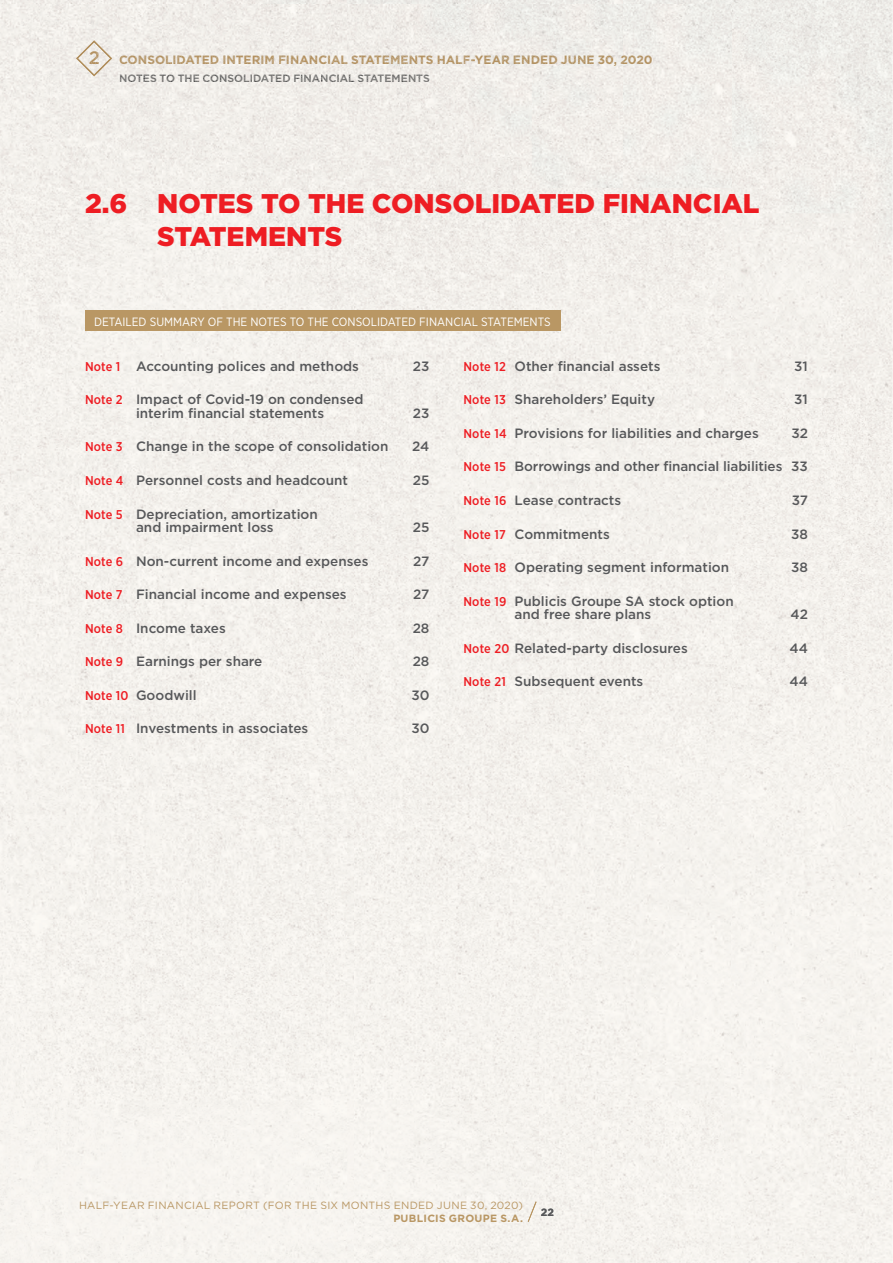
<style>
.page{position:relative;width:893px;height:1263px;background:#fff}
.page>*{position:absolute;margin:0;border:0;box-sizing:border-box;transform-origin:0 0}
.t1{font:900 27px/33px "Gotham";color:#ee1d23}
.t2{font:500 13.5px/13.5px "Gotham";color:#57585a}
.t3{font:700 12px "Gotham";color:#b49260}
.t4{font:12px "Gotham Narrow";color:#fff}
.t5{font:10.5px "Gotham";letter-spacing:.025em;color:#b99764}
.t6{font:500 10.5px "Gotham";color:#555}
.t7{font:700 10.5px "Gotham";letter-spacing:.025em;color:#b99764}
.t8{font:700 10.5px "Gotham";color:#57585a}
.s1{font-weight:500;font-size:18px;color:#b49160}
.s2{color:#b49261}
.s3{color:#b49160}
.s4{color:#a6875a}
.s5{color:#a6885a}
.s6{color:#a28457}
.s7{color:#a7885a}
.s8{color:#b39160}
.s9{color:#4e4d4d}
.s10{color:#4e4e4e}
.s11{color:#515052}
.s12{color:#535352}
.s13{color:#545353}
.s14{font-family:"Gotham Narrow";font-size:12.75px;color:#ee1d23}
</style>
<div class="page">
<img style="left:0;top:0;width:892px;height:1263px">
<img style="left:120px;top:55px;width:533px;height:11px">
<svg style="left:76px;top:40px;width:36px;height:37px"></svg>
<img style="left:120px;top:74px;width:309px;height:8px">
<div style="left:85px;top:311px;width:475px;height:20px;background:#b99764"></div>
<svg style="left:527px;top:1201px;width:26px;height:22px"></svg>
<p class="t3" style="left:89px;top:54px;width:565px"><span class="s1">2</span> <span class="s2">CONSOL</span>IDA<span class="s2">TED IN</span><span class="s3">TER</span><span class="s4">IM</span> <span class="s5">FIN</span><span class="s3">ANC</span><span class="s6">IAL</span> <span class="s3">ST</span>ATE<span class="s6">MEN</span><span class="s3">TS</span> <span class="s2">HAL</span><span class="s3">F-Y</span><span class="s7">EAR</span> EN<span class="s8">DED</span> JU<span class="s8">NE</span> 30, 20<span class="s8">20</span></p>
<p class="t6" style="left:119px;top:74px;width:312px"><span class="s9">NOT</span>ES <span class="s10">TO</span> THE <span class="s11">CO</span>NSO<span class="s12">LID</span>ATED F<span class="s13">INA</span>NCIAL STATEM<span class="s10">ENT</span>S</p>
<h1 class="t1" style="left:157px;top:189px;width:604px;text-indent:-72px">2.6 NOTES TO THE CONSOLIDATED FINANCIAL<br>STATEMENTS</h1>
<p class="t4" style="left:94px;top:316px;width:458px">DETAILED SUMMARY OF THE NOTES TO THE CONSOLIDATED FINANCIAL STATEMENTS</p>
<p class="t2" style="left:85px;top:361px;width:275px"><span class="s14">Note 1</span> Accounting polices and methods</p>
<p class="t2" style="left:413px;top:361px;width:18px">23</p>
<p class="t2" style="left:136px;top:394px;width:229px;text-indent:-51px"><span class="s14">Note 2</span> Impact of Covid-19 on condensed interim financial statements</p>
<p class="t2" style="left:413px;top:408px;width:18px">23</p>
<p class="t2" style="left:85px;top:441px;width:305px"><span class="s14">Note 3</span> Change in the scope of consolidation</p>
<p class="t2" style="left:412px;top:441px;width:19px">24</p>
<p class="t2" style="left:85px;top:475px;width:265px"><span class="s14">Note 4</span> Personnel costs and headcount</p>
<p class="t2" style="left:413px;top:475px;width:18px">25</p>
<p class="t2" style="left:85px;top:508px;width:234px;text-align:center"><span class="s14">Note 5</span> Depreciation, amortization and impairment loss</p>
<p class="t2" style="left:413px;top:522px;width:18px">25</p>
<p class="t2" style="left:85px;top:555px;width:285px"><span class="s14">Note 6</span> Non-current income and expenses</p>
<p class="t2" style="left:413px;top:555px;width:18px">27</p>
<p class="t2" style="left:85px;top:589px;width:263px"><span class="s14">Note 7</span> Financial income and expenses</p>
<p class="t2" style="left:413px;top:589px;width:18px">27</p>
<p class="t2" style="left:85px;top:622px;width:142px"><span class="s14">Note 8</span> Income taxes</p>
<p class="t2" style="left:413px;top:622px;width:18px">28</p>
<p class="t2" style="left:85px;top:656px;width:179px"><span class="s14">Note 9</span> Earnings per share</p>
<p class="t2" style="left:413px;top:656px;width:18px">28</p>
<p class="t2" style="left:85px;top:689px;width:113px"><span class="s14">Note 10</span> Goodwill</p>
<p class="t2" style="left:411px;top:689px;width:20px">30</p>
<p class="t2" style="left:85px;top:723px;width:225px"><span class="s14">Note 11</span> Investments in associates</p>
<p class="t2" style="left:411px;top:723px;width:20px">30</p>
<p class="t2" style="left:463px;top:361px;width:198px"><span class="s14">Note 12</span> Other financial assets</p>
<p class="t2" style="left:794px;top:361px;width:15px">31</p>
<p class="t2" style="left:463px;top:394px;width:193px"><span class="s14">Note 13</span> Shareholders’ Equity</p>
<p class="t2" style="left:794px;top:394px;width:15px">31</p>
<p class="t2" style="left:463px;top:428px;width:297px"><span class="s14">Note 14</span> Provisions for liabilities and charges</p>
<p class="t2" style="left:791px;top:428px;width:18px">32</p>
<p class="t2" style="left:463px;top:461px;width:346px"><span class="s14">Note 15</span> Borrowings and other financial liabilities 33</p>
<p class="t2" style="left:463px;top:495px;width:159px"><span class="s14">Note 16</span> Lease contracts</p>
<p class="t2" style="left:792px;top:495px;width:18px">37</p>
<p class="t2" style="left:463px;top:528px;width:148px"><span class="s14">Note 17</span> Commitments</p>
<p class="t2" style="left:791px;top:528px;width:18px">38</p>
<p class="t2" style="left:463px;top:562px;width:267px"><span class="s14">Note 18</span> Operating segment information</p>
<p class="t2" style="left:791px;top:562px;width:18px">38</p>
<p class="t2" style="left:514px;top:595px;width:221px;text-indent:-51px"><span class="s14">Note 19</span> Publicis Groupe SA stock option and free share plans</p>
<p class="t2" style="left:790px;top:609px;width:19px">42</p>
<p class="t2" style="left:463px;top:642px;width:226px"><span class="s14">Note 20</span> Related-party disclosures</p>
<p class="t2" style="left:789px;top:642px;width:20px">44</p>
<p class="t2" style="left:463px;top:676px;width:181px"><span class="s14">Note 21</span> Subsequent events</p>
<p class="t2" style="left:789px;top:676px;width:20px">44</p>
<p class="t5" style="left:79px;top:1200px;width:445px">HALF-YEAR FINANCIAL REPORT (FOR THE SIX MONTHS ENDED JUNE 30, 2020)</p>
<p class="t7" style="left:393px;top:1214px;width:131px">PUBLICIS GROUPE S.A.</p>
<p class="t8" style="left:541px;top:1208px;width:14px">22</p>
</div>
